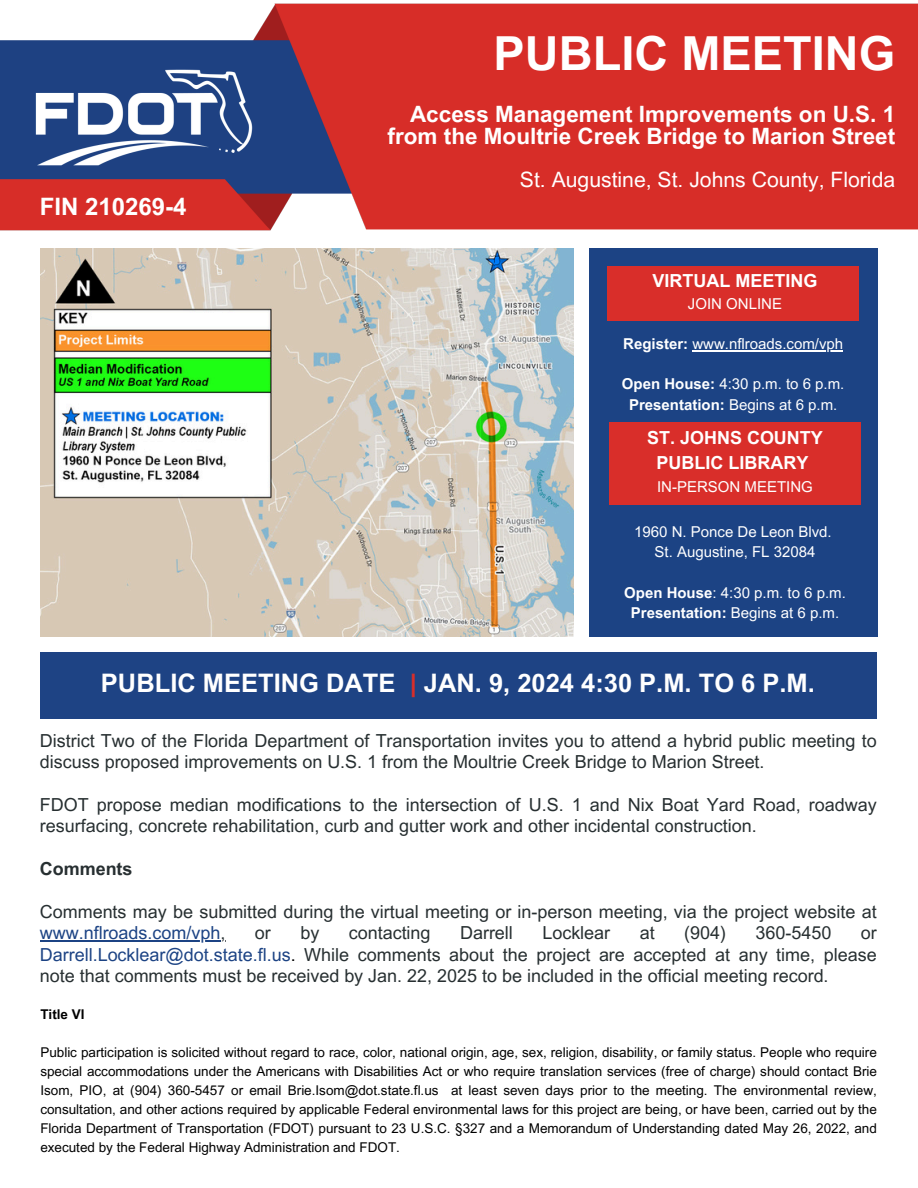
<style>
.page{position:relative;width:918px;height:1188px;background:#fff}
.page>*{position:absolute;margin:0;border:0;box-sizing:border-box;transform-origin:0 0}
.t1{font:700 46.95px "Arial MT Pro";color:#fff}
.t2{font:700 25.5px "Arial MT Pro";color:#fff}
.t3{font:700 24px "Arial MT Pro";color:#fff}
.t4{font:700 22.5px/22.5px "Arial MT Pro";color:#fff;text-align:right}
.t5{font:21.15px "Arial MT Pro";color:#fff}
.t6{font:18px/21.3px "Arial MT Pro";color:#272f31}
.t7{font:700 18px/24.8px "Arial MT Pro";color:#fff;text-align:center}
.t8{font:700 18px "Arial MT Pro";color:#272f31}
.t9{font:15px "Arial MT Pro";color:#fff}
.t10{font:700 15px "Arial MT Pro";color:#fff}
.t11{font:13.5px/19px "Arial MT Pro";color:#000;text-align:justify}
.t12{font:700 13.5px "Arial MT Pro";color:#000}
.s1{font-weight:700}
.s2{font-weight:400}
.s3{color:#d92e2a}
.s4{color:#1c4384}
.s5{color:#000}
</style>
<div class="page">
<img style="left:0;top:3px;width:918px;height:228px">
<div style="left:40px;top:652px;width:836px;height:66px;background:#1e4384"></div>
<svg style="left:40px;top:940px;width:13px;height:1px"></svg>
<hr style="left:53px;top:940px;width:168px;height:1px;background:#1c4384">
<img style="left:41px;top:248px;width:533px;height:388px">
<div style="left:589px;top:248px;width:288px;height:389px;background:#1c4384"></div>
<div style="left:608px;top:266px;width:251px;height:55px;background:#d92e2a"></div>
<div style="left:609px;top:423px;width:252px;height:82px;background:#d92e2a"></div>
<hr style="left:692px;top:350px;width:151px;height:1px;background:#fff">
<p class="t3" style="left:40px;top:197px;width:148px">FIN 210269-4</p>
<p class="t1" style="left:494px;top:36px;width:403px">PUBLIC MEETING</p>
<h1 class="t4" style="left:388px;top:105px;width:509px">Access Management Improvements on U.S. 1 from the Moultrie Creek Bridge to Marion Street</h1>
<h3 class="t5" style="left:520px;top:171px;width:377px">St. Augustine, St. Johns County, Florida</h3>
<p class="t7" style="left:653px;top:270px;width:167px">VIRTUAL MEETING</p>
<p class="t9" style="left:688px;top:298px;width:96px">JOIN ONLINE</p>
<h6 class="t9" style="left:623px;top:338px;width:221px"><span class="s1">Register:</span> www.nflroads.com/vph</h6>
<p class="t9" style="left:622px;top:379px;width:224px"><span class="s1">Open House:</span> 4:30 p.m. to 6 p.m.</p>
<p class="t10" style="left:629px;top:399px;width:210px">Presentation: <span class="s2">Begins at 6 p.m.</span></p>
<p class="t7" style="left:647px;top:428px;width:177px">ST. JOHNS COUNTY<br>PUBLIC LIBRARY</p>
<p class="t9" style="left:657px;top:481px;width:157px">IN-PERSON MEETING</p>
<h2 class="t9" style="left:634px;top:526px;width:199px">1960 N. Ponce De Leon Blvd.</h2>
<p class="t9" style="left:655px;top:546px;width:162px">St. Augustine, FL 32084</p>
<p class="t9" style="left:624px;top:587px;width:223px"><span class="s1">Open House</span>: 4:30 p.m. to 6 p.m.</p>
<p class="t10" style="left:631px;top:607px;width:210px">Presentation: <span class="s2">Begins at 6 p.m.</span></p>
<h4 class="t2" style="left:101px;top:674px;width:715px">PUBLIC MEETING DATE <span class="s3">|</span> JAN. 9, 2024 4:30 P.M. TO 6 P.M.</h4>
<h2 class="t6" style="left:40px;top:732px;width:838px">District Two of the Florida Department of Transportation invites you to attend a hybrid public meeting to discuss proposed improvements on U.S. 1 from the Moultrie Creek Bridge to Marion Street.</h2>
<h5 class="t6" style="left:40px;top:796px;width:838px">FDOT propose median modifications to the intersection of U.S. 1 and Nix Boat Yard Road, roadway resurfacing, concrete rehabilitation, curb and gutter work and other incidental construction.</h5>
<p class="t8" style="left:40px;top:862px;width:94px">Comments</p>
<p class="t6" style="left:40px;top:903px;width:838px">Comments may be submitted during the virtual meeting or in-person meeting, via the project website at <span class="s4">www.nflroads.com/vph</span>,</p>
<h5 class="t6" style="left:255px;top:924px;width:17px">or</h5>
<h5 class="t6" style="left:300px;top:924px;width:20px">by</h5>
<h5 class="t6" style="left:349px;top:924px;width:83px">contacting</h5>
<h5 class="t6" style="left:460px;top:924px;width:54px">Darrell</h5>
<h5 class="t6" style="left:542px;top:924px;width:69px">Locklear</h5>
<h5 class="t6" style="left:640px;top:924px;width:16px">at</h5>
<h5 class="t6" style="left:684px;top:924px;width:43px">(904)</h5>
<h5 class="t6" style="left:755px;top:924px;width:77px">360-5450</h5>
<h5 class="t6" style="left:40px;top:924px;width:838px;text-align:justify;text-indent:821px">or <span class="s4">Darrell.Locklear@dot.state.fl.us</span><span class="s5">.</span> While comments about the project are accepted at any time, please note that comments must be received by Jan. 22, 2025 to be included in the official meeting record.</h5>
<p class="t12" style="left:40px;top:1009px;width:46px">Title VI</p>
<p class="t11" style="left:40px;top:1044px;width:838px">Public participation is solicited without regard to race, color, national origin, age, sex, religion, disability, or family status. People who require special accommodations under the Americans with Disabilities Act or who require translation services (free of charge) should contact Brie Isom, PIO, at (904) 360-5457 or email Brie.Isom@dot.state.fl.us at least seven days prior to the meeting. The environmental review, consultation, and other actions required by applicable Federal environmental laws for this project are being, or have been, carried out by the Florida Department of Transportation (FDOT) pursuant to 23 U.S.C. §327 and a Memorandum of Understanding dated May 26, 2022, and executed by the Federal Highway Administration and FDOT.</p>
</div>
